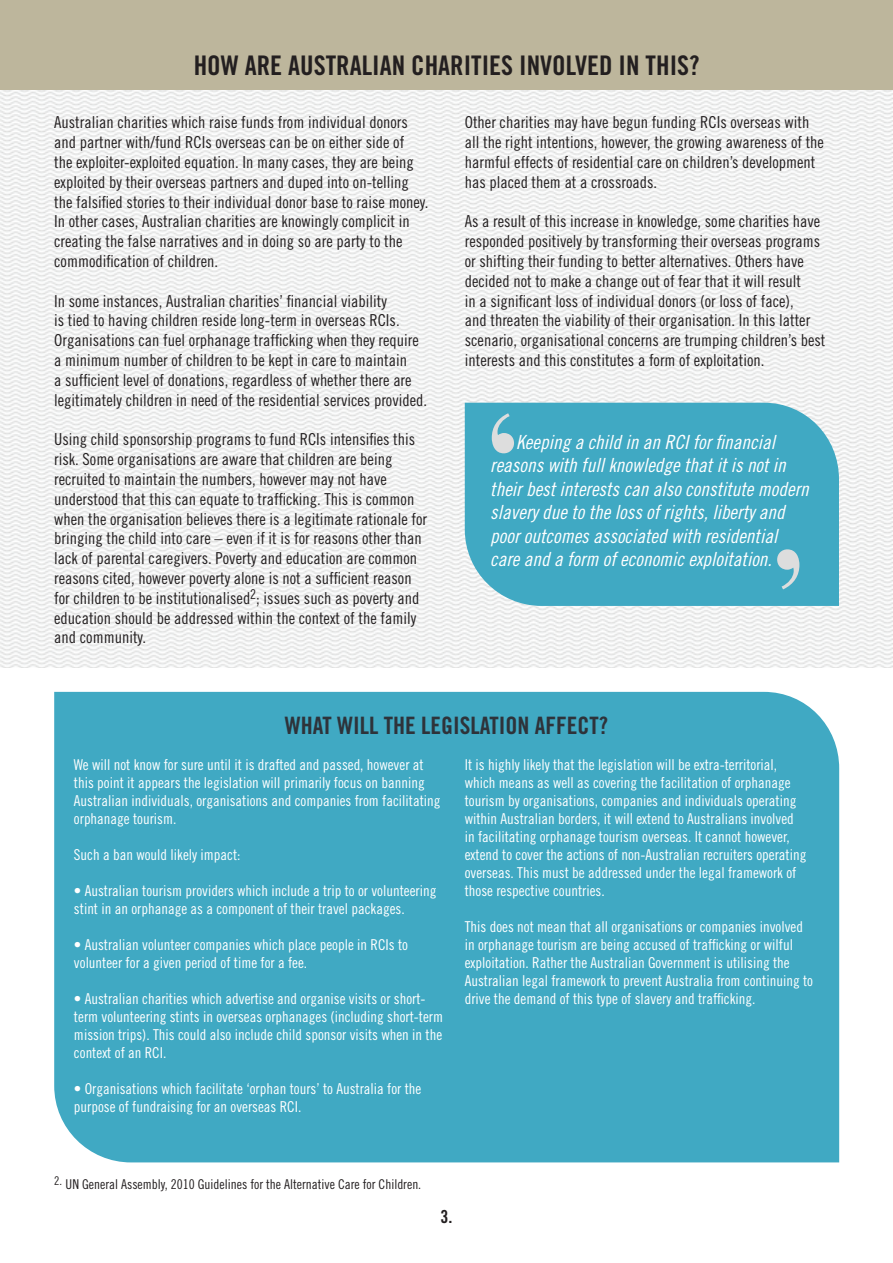
<style>
.page{position:relative;width:893px;height:1263px;background:#fff}
.page>*{position:absolute;margin:0;border:0;box-sizing:border-box;transform-origin:0 0}
.t1{font:27px "Trade Gothic Bold Cond Twenty";color:#231f20}
.t2{font:24px "Trade Gothic Bold Cond Twenty";color:#2e333a}
.t3{font:19.5px/23.4px "Trade Gothic Cond Eighteen Obl";color:#fff}
.t4{font:18px "Trade Gothic Bold Cond Twenty";color:#231f20}
.t5{font:16.5px/19.8px "Trade Gothic Cond Eighteen";color:#231f20}
.t6{font:15px/18px "Trade Gothic Cond Eighteen";color:#fff}
.t7{font:13.5px "Trade Gothic Cond Eighteen";color:#231f20}
</style>
<div class="page">
<div style="left:54px;top:692px;width:785px;height:470px;background:#40a9c3"></div>
<img style="left:0;top:89px;width:893px;height:579px">
<div style="left:0;top:0;width:893px;height:89px;background:#bdb69c"></div>
<div style="left:465px;top:403px;width:374px;height:203px;background:#40a9c3"></div>
<svg style="left:492px;top:413px;width:22px;height:40px"></svg>
<svg style="left:777px;top:549px;width:22px;height:40px"></svg>
<p class="t1" style="left:194px;top:49px;width:507px">HOW ARE AUSTRALIAN CHARITIES INVOLVED IN THIS?</p>
<p class="t5" style="left:54px;top:112px;width:376px">Australian charities which raise funds from individual donors and partner with/fund RCIs overseas can be on either side of<br>the exploiter-exploited equation. In many cases, they are being exploited by their overseas partners and duped into on-telling the falsified stories to their individual donor base to raise money.<br>In other cases, Australian charities are knowingly complicit in creating the false narratives and in doing so are party to the commodification of children.</p>
<p class="t5" style="left:54px;top:291px;width:374px">In some instances, Australian charities’ financial viability<br>is tied to having children reside long-term in overseas RCIs.<br>Organisations can fuel orphanage trafficking when they require a minimum number of children to be kept in care to maintain<br>a sufficient level of donations, regardless of whether there are legitimately children in need of the residential services provided.</p>
<p class="t5" style="left:54px;top:429px;width:374px">Using child sponsorship programs to fund RCIs intensifies this risk. Some organisations are aware that children are being recruited to maintain the numbers, however may not have understood that this can equate to trafficking. This is common when the organisation believes there is a legitimate rationale for bringing the child into care – even if it is for reasons other than lack of parental caregivers. Poverty and education are common reasons cited, however poverty alone is not a sufficient reason for children to be institutionalised<sup>2</sup>; issues such as poverty and education should be addressed within the context of the family and community.</p>
<p class="t5" style="left:465px;top:112px;width:361px">Other charities may have begun funding RCIs overseas with all the right intentions, however, the growing awareness of the harmful effects of residential care on children’s development has placed them at a crossroads.</p>
<p class="t5" style="left:465px;top:211px;width:362px">As a result of this increase in knowledge, some charities have responded positively by transforming their overseas programs or shifting their funding to better alternatives. Others have decided not to make a change out of fear that it will result<br>in a significant loss of individual donors (or loss of face),<br>and threaten the viability of their organisation. In this latter scenario, organisational concerns are trumping children’s best interests and this constitutes a form of exploitation.</p>
<p class="t3" style="left:490px;top:430px;width:320px;text-indent:26px">Keeping a child in an RCI for financial reasons with full knowledge that it is not in their best interests can also constitute modern slavery due to the loss of rights, liberty and poor outcomes associated with residential care and a form of economic exploitation.</p>
<p class="t2" style="left:285px;top:711px;width:325px">WHAT WILL THE LEGISLATION AFFECT?</p>
<p class="t6" style="left:74px;top:756px;width:368px">We will not know for sure until it is drafted and passed, however at this point it appears the legislation will primarily focus on banning Australian individuals, organisations and companies from facilitating orphanage tourism.</p>
<p class="t6" style="left:74px;top:846px;width:168px">Such a ban would likely impact:</p>
<p class="t6" style="left:74px;top:882px;width:364px">• Australian tourism providers which include a trip to or volunteering stint in an orphanage as a component of their travel packages.</p>
<p class="t6" style="left:74px;top:936px;width:336px">• Australian volunteer companies which place people in RCIs to volunteer for a given period of time for a fee.</p>
<p class="t6" style="left:74px;top:990px;width:371px">• Australian charities which advertise and organise visits or short&shy;term volunteering stints in overseas orphanages (including short-term mission trips). This could also include child sponsor visits when in the context of an RCI.</p>
<p class="t6" style="left:74px;top:1080px;width:349px">• Organisations which facilitate ‘orphan tours’ to Australia for the purpose of fundraising for an overseas RCI.</p>
<p class="t6" style="left:465px;top:756px;width:343px">It is highly likely that the legislation will be extra-territorial, which means as well as covering the facilitation of orphanage tourism by organisations, companies and individuals operating within Australian borders, it will extend to Australians involved in facilitating orphanage tourism overseas. It cannot however, extend to cover the actions of non-Australian recruiters operating overseas. This must be addressed under the legal framework of those respective countries.</p>
<p class="t6" style="left:465px;top:918px;width:350px">This does not mean that all organisations or companies involved in orphanage tourism are being accused of trafficking or wilful exploitation. Rather the Australian Government is utilising the Australian legal framework to prevent Australia from continuing to drive the demand of this type of slavery and trafficking.</p>
<p class="t7" style="left:54px;top:1176px;width:369px"><sup>2.</sup> UN General Assembly, 2010 Guidelines for the Alternative Care for Children.</p>
<p class="t4" style="left:440px;top:1205px;width:13px">3.</p>
</div>
